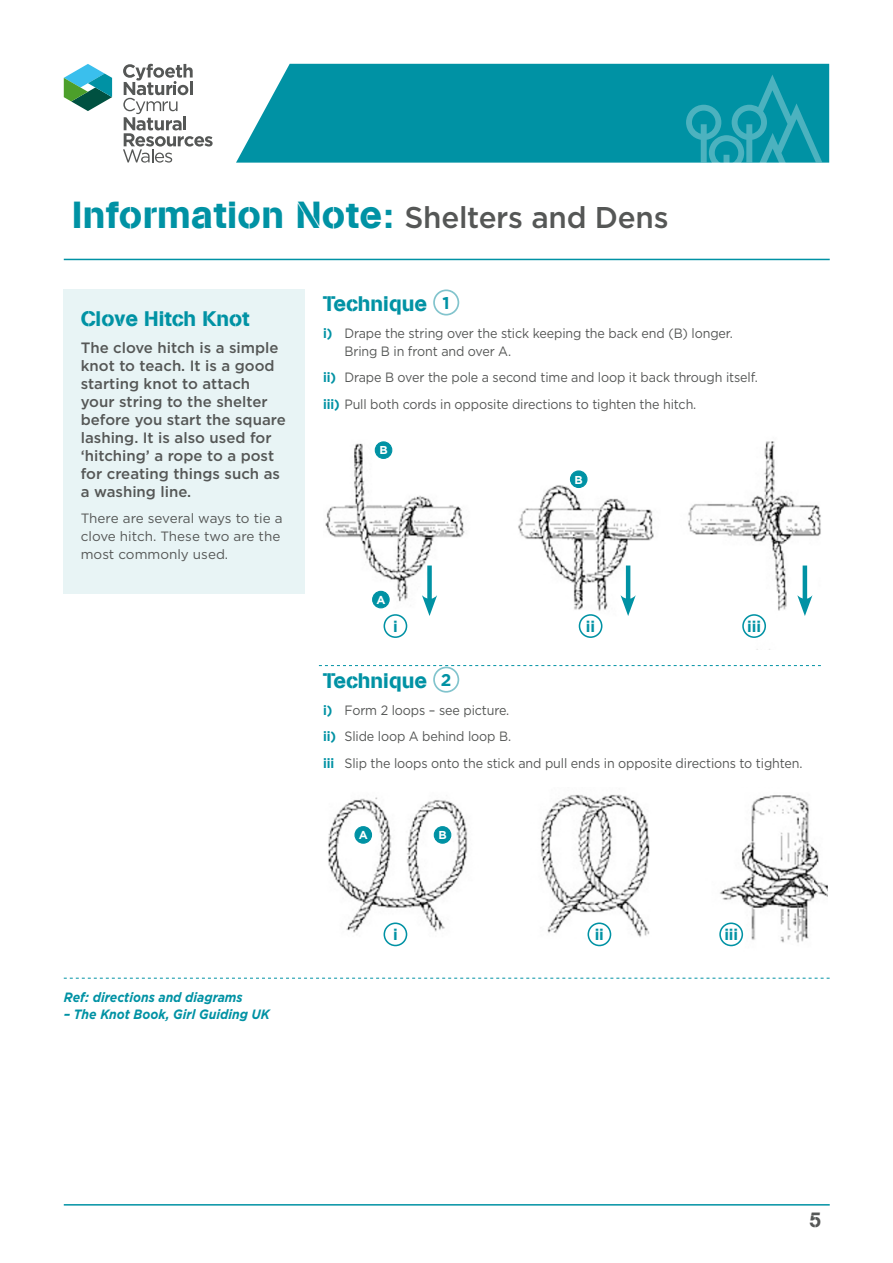
<style>
.page{position:relative;width:893px;height:1263px;background:#fff}
.page>*{position:absolute;margin:0;border:0;box-sizing:border-box;transform-origin:0 0}
.t1{font:37.5px "AG Book Stencil";letter-spacing:.01em;color:#0092a4}
.t2{font:21px "AG Book Stencil";color:#0092a4}
.t3{font:21px "AG Book Stencil";color:#555756}
.t4{font:700 16.95px "Gotham";color:#0092a4}
.t5{font:700 15.45px "Gotham";letter-spacing:-.01em;color:#0092a4}
.t6{font:500 15px/18px "Gotham";color:#555756}
.t7{font:13.5px/18px "Gotham";letter-spacing:-.01em;color:#555756;scale:.93 1}
.t8{font:13.5px/18px "Gotham";letter-spacing:-.01em;color:#555756}
.t9{font:italic 700 13.5px "Gotham";color:#0092a4;scale:.91 1}
.t10{font:700 11.55px "Gotham";color:#fff}
.s1{font-family:"Gotham";font-weight:500;font-size:30px;color:#555756}
.s2{font-weight:700;color:#0092a4}
</style>
<div class="page">
<svg style="left:123px;top:64px;width:90px;height:99px"></svg>
<svg style="left:64px;top:64px;width:48px;height:47px"></svg>
<div style="left:236px;top:64px;width:593px;height:99px;background:#0092a4"></div>
<svg style="left:686px;top:75px;width:136px;height:88px;background:#159bab"></svg>
<hr style="left:64px;top:259px;width:766px;height:1px;background:#0092a4">
<hr style="left:64px;top:1204px;width:766px;height:1px;background:#0092a4">
<div style="left:433px;top:289px;width:26px;height:26px;border:2px solid #82c4cd;border-radius:50%"></div>
<svg style="left:64px;top:978px;width:766px;height:1px"></svg>
<div style="left:64px;top:289px;width:241px;height:305px;background:#e8f4f5"></div>
<img style="left:325px;top:441px;width:496px;height:197px">
<div style="left:433px;top:667px;width:26px;height:26px;border:2px solid #82c4cd;border-radius:50%"></div>
<img style="left:328px;top:794px;width:499px;height:153px">
<svg style="left:319px;top:665px;width:502px;height:1px"></svg>
<div style="left:375px;top:442px;width:17px;height:16px;background:#0092a4;border-radius:50%"></div>
<div style="left:375px;top:441px;width:17px;height:18px;border:1px solid #0092a4;border-radius:50%"></div>
<div style="left:373px;top:591px;width:16px;height:17px;background:#0092a4;border-radius:50%"></div>
<div style="left:372px;top:591px;width:18px;height:17px;border:1px solid #0092a4;border-radius:50%"></div>
<div style="left:355px;top:827px;width:16px;height:16px;background:#0092a4;border-radius:50%"></div>
<div style="left:354px;top:826px;width:18px;height:18px;border:1px solid #0092a4;border-radius:50%"></div>
<div style="left:434px;top:827px;width:17px;height:16px;background:#0092a4;border-radius:50%"></div>
<div style="left:434px;top:826px;width:17px;height:18px;border:1px solid #0092a4;border-radius:50%"></div>
<div style="left:570px;top:471px;width:17px;height:16px;background:#0092a4;border-radius:50%"></div>
<div style="left:570px;top:470px;width:17px;height:18px;border:1px solid #0092a4;border-radius:50%"></div>
<div style="left:427px;top:565px;width:5px;height:38px;background:#0092a4"></div>
<svg style="left:422px;top:595px;width:15px;height:21px"></svg>
<hr style="left:626px;top:565px;width:4px;height:38px;background:#0092a4">
<svg style="left:621px;top:595px;width:15px;height:21px"></svg>
<hr style="left:803px;top:565px;width:4px;height:38px;background:#0092a4">
<svg style="left:797px;top:595px;width:15px;height:21px"></svg>
<div style="left:720px;top:923px;width:22px;height:22px;background:#fff;border-radius:50%"></div>
<div style="left:719px;top:922px;width:24px;height:24px;border:2px solid #0092a4;border-radius:50%"></div>
<div style="left:588px;top:923px;width:22px;height:22px;background:#fff;border-radius:50%"></div>
<div style="left:587px;top:922px;width:24px;height:24px;border:2px solid #0092a4;border-radius:50%"></div>
<div style="left:384px;top:923px;width:23px;height:22px;background:#fff;border-radius:50%"></div>
<div style="left:384px;top:922px;width:23px;height:24px;border:2px solid #0092a4;border-radius:50%"></div>
<div style="left:743px;top:615px;width:22px;height:22px;background:#fff;border-radius:50%"></div>
<div style="left:742px;top:614px;width:24px;height:24px;border:2px solid #0092a4;border-radius:50%"></div>
<div style="left:579px;top:615px;width:23px;height:22px;background:#fff;border-radius:50%"></div>
<div style="left:579px;top:614px;width:23px;height:24px;border:2px solid #0092a4;border-radius:50%"></div>
<div style="left:384px;top:615px;width:23px;height:22px;background:#fff;border-radius:50%"></div>
<div style="left:384px;top:614px;width:23px;height:24px;border:2px solid #0092a4;border-radius:50%"></div>
<h1 class="t1" style="left:72px;top:193px;width:598px">Information Note: <span class="s1">Shelters and Dens</span></h1>
<p class="t2" style="left:81px;top:306px;width:170px">Clove Hitch Knot</p>
<p class="t6" style="left:81px;top:338px;width:206px">The clove hitch is a simple knot to teach. It is a good starting knot to attach your string to the shelter before you start the square lashing. It is also used for ‘hitching’ a rope to a post for creating things such as a washing line.</p>
<p class="t8" style="left:81px;top:509px;width:203px">There are several ways to tie a clove hitch. These two are the most commonly used.</p>
<p class="t9" style="left:64px;top:988px;width:198px">Ref: directions and diagrams</p>
<p class="t9" style="left:64px;top:1005px;width:228px">– The Knot Book, Girl Guiding UK</p>
<p class="t2" style="left:323px;top:291px;width:105px">Technique</p>
<p class="t4" style="left:443px;top:292px;width:9px">1</p>
<p class="t7" style="left:344px;top:324px;width:419px;text-indent:-21px"><span class="s2">i)</span> Drape the string over the stick keeping the back end (B) longer.<br>Bring B in front and over A.</p>
<p class="t7" style="left:323px;top:368px;width:469px"><span class="s2">ii)</span> Drape B over the pole a second time and loop it back through itself.</p>
<p class="t7" style="left:323px;top:395px;width:403px"><span class="s2">iii)</span> Pull both cords in opposite directions to tighten the hitch.</p>
<p class="t10" style="left:379px;top:443px;width:10px">B</p>
<p class="t10" style="left:376px;top:592px;width:11px">A</p>
<p class="t10" style="left:575px;top:472px;width:10px">B</p>
<p class="t5" style="left:393px;top:616px;width:6px">i</p>
<p class="t5" style="left:586px;top:616px;width:11px">ii</p>
<p class="t5" style="left:747px;top:616px;width:15px">iii</p>
<p class="t2" style="left:323px;top:668px;width:105px">Technique</p>
<p class="t4" style="left:441px;top:669px;width:12px">2</p>
<p class="t7" style="left:323px;top:701px;width:202px"><span class="s2">i)</span> Form 2 loops – see picture.</p>
<p class="t7" style="left:323px;top:727px;width:204px"><span class="s2">ii)</span> Slide loop A behind loop B.</p>
<p class="t7" style="left:323px;top:754px;width:517px"><span class="s2">iii</span> Slip the loops onto the stick and pull ends in opposite directions to tighten.</p>
<p class="t10" style="left:359px;top:827px;width:11px">A</p>
<p class="t10" style="left:438px;top:827px;width:10px">B</p>
<p class="t5" style="left:393px;top:924px;width:6px">i</p>
<p class="t5" style="left:595px;top:924px;width:11px">ii</p>
<p class="t5" style="left:724px;top:924px;width:15px">iii</p>
<h2 class="t3" style="left:810px;top:1207px;width:13px">5</h2>
</div>
